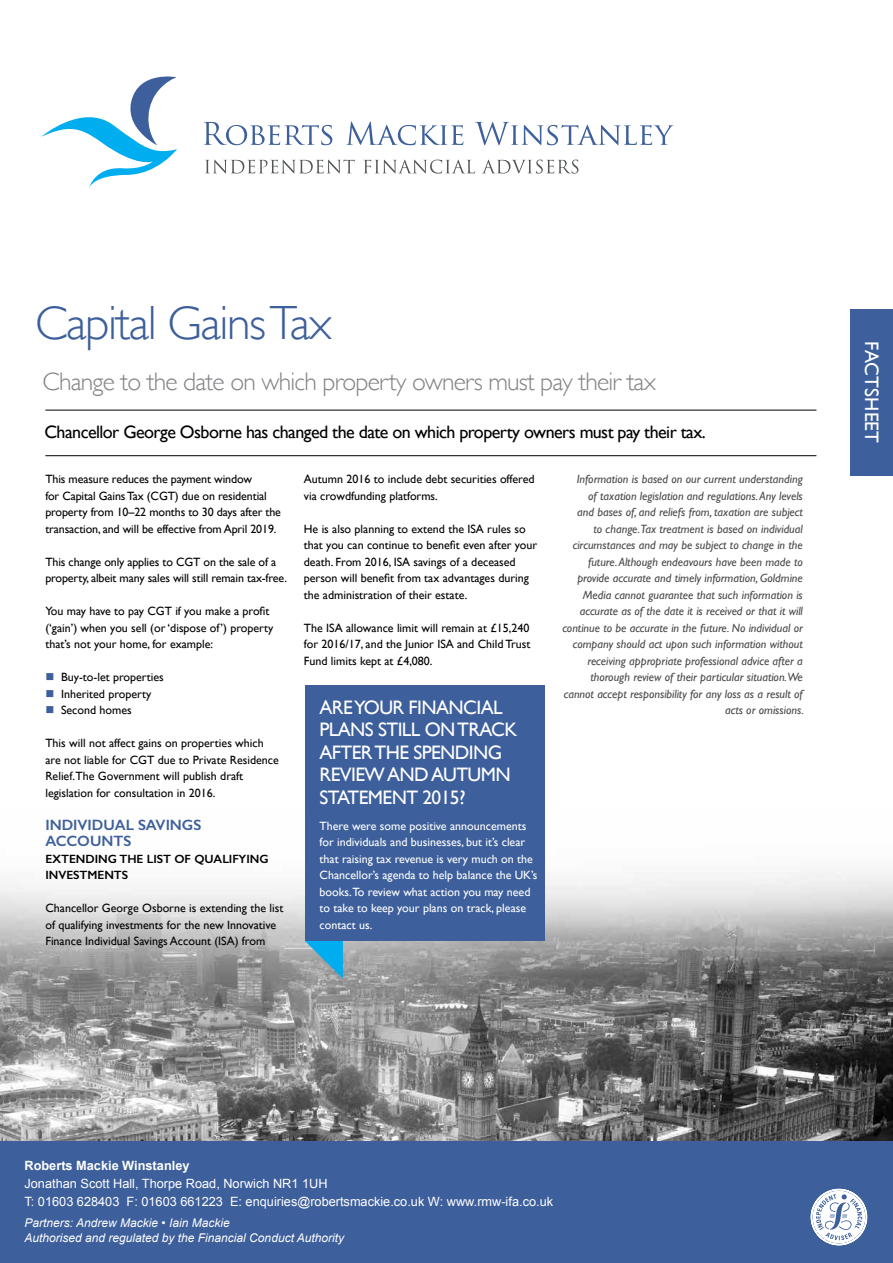
<style>
.page{position:relative;width:893px;height:1263px;background:#fff}
.page>*{position:absolute;margin:0;border:0;box-sizing:border-box;transform-origin:0 0}
.t1{font:300 48px "Gill Sans";letter-spacing:-.03em;color:#3d5f9b}
.t2{font:300 25.5px "Gill Sans";letter-spacing:-.03em;color:#808285}
.t3{font:19.5px/22.5px "Gill Sans";letter-spacing:-.03em;color:#fff}
.t4{font:19.5px "Gill Sans";letter-spacing:.01em;color:#fff}
.t5{font:18px "Gill Sans";letter-spacing:-.03em;color:#000}
.t6{font:600 15px/16.5px "Gill Sans";color:#3d5f9b}
.t7{font:12.75px/18px "Arial";color:#fff}
.t8{font:700 12.75px "Arial";color:#fff}
.t9{font:12px/16.5px "Gill Sans";color:#000}
.t10{font:italic 12px/16.5px "Gill Sans";color:#4a4a4d;text-align:right}
.t11{font:12px/16.5px "Gill Sans";color:#fff}
.t12{font:italic 12px/15px "Arial";color:#fff}
.t13{font:600 12px/16.5px "Gill Sans";color:#000}
.s1{color:#3d5f9b}
</style>
<div class="page">
<img style="left:0;top:811px;width:893px;height:330px">
<hr style="left:45px;top:455px;width:771px;height:1px;background:#000">
<hr style="left:45px;top:410px;width:771px;height:1px;background:#000">
<svg style="left:305px;top:941px;width:38px;height:37px"></svg>
<div style="left:305px;top:685px;width:239px;height:256px;background:#3d5f9b"></div>
<div style="left:0;top:1141px;width:893px;height:122px;background:#3d5f9b"></div>
<div style="left:850px;top:309px;width:43px;height:166px;background:#3d5f9b"></div>
<svg style="left:810px;top:1188px;width:58px;height:58px"></svg>
<svg style="left:41px;top:76px;width:136px;height:112px"></svg>
<svg style="left:204px;top:122px;width:128px;height:23px"></svg>
<svg style="left:346px;top:121px;width:117px;height:24px"></svg>
<svg style="left:475px;top:122px;width:198px;height:23px"></svg>
<svg style="left:205px;top:160px;width:150px;height:13px"></svg>
<svg style="left:364px;top:160px;width:111px;height:14px"></svg>
<svg style="left:482px;top:160px;width:96px;height:14px"></svg>
<h1 class="t1" style="left:35px;top:296px;width:298px">Capital Gains Tax</h1>
<h2 class="t2" style="left:43px;top:367px;width:615px">Change to the date on which property owners must pay their tax</h2>
<h3 class="t5" style="left:44px;top:421px;width:663px">Chancellor George Osborne has changed the date on which property owners must pay their tax.</h3>
<p class="t9" style="left:45px;top:471px;width:237px">This measure reduces the payment window<br>for Capital Gains Tax (CGT) due on residential property from 10–22 months to 30 days after the transaction, and will be effective from April 2019.</p>
<p class="t9" style="left:45px;top:553px;width:243px">This change only applies to CGT on the sale of a property, albeit many sales will still remain tax-free.</p>
<p class="t9" style="left:45px;top:603px;width:230px">You may have to pay CGT if you make a profit (‘gain’) when you sell (or ‘dispose of’) property that’s not your home, for example:</p>
<p class="t9" style="left:45px;top:669px;width:120px"><span class="s1">■</span> Buy-to-let properties</p>
<p class="t9" style="left:45px;top:685px;width:108px"><span class="s1">■</span> Inherited property</p>
<p class="t9" style="left:45px;top:702px;width:88px"><span class="s1">■</span> Second homes</p>
<p class="t9" style="left:45px;top:735px;width:235px">This will not affect gains on properties which are not liable for CGT due to Private Residence Relief.The Government will publish draft legislation for consultation in 2016.</p>
<p class="t6" style="left:45px;top:816px;width:158px">INDIVIDUAL SAVINGS<br>ACCOUNTS</p>
<p class="t13" style="left:45px;top:850px;width:225px">EXTENDING THE LIST OF QUALIFYING<br>INVESTMENTS</p>
<p class="t9" style="left:45px;top:900px;width:239px">Chancellor George Osborne is extending the list of qualifying investments for the new Innovative<br>Finance Individual Savings Account (ISA) from</p>
<p class="t9" style="left:304px;top:471px;width:232px">Autumn 2016 to include debt securities offered via crowdfunding platforms.</p>
<p class="t9" style="left:304px;top:520px;width:235px">He is also planning to extend the ISA rules so that you can continue to benefit even after your death. From 2016, ISA savings of a deceased person will benefit from tax advantages during the administration of their estate.</p>
<p class="t9" style="left:304px;top:619px;width:228px;text-align:justify">The ISA allowance limit will remain at £15,240 for 2016/17, and the Junior ISA and Child Trust Fund limits kept at £4,080.</p>
<p class="t10" style="left:562px;top:471px;width:242px">Information is based on our current understanding<br>of taxation legislation and regulations. Any levels<br>and bases of, and reliefs from, taxation are subject<br>to change.Tax treatment is based on individual circumstances and may be subject to change in the future. Although endeavours have been made to provide accurate and timely information, Goldmine Media cannot guarantee that such information is accurate as of the date it is received or that it will continue to be accurate in the future. No individual or company should act upon such information without receiving appropriate professional advice after a thorough review of their particular situation.We cannot accept responsibility for any loss as a result of</p>
<h3 class="t3" style="left:320px;top:696px;width:185px">ARE YOUR FINANCIAL</h3>
<p class="t10" style="left:725px;top:702px;width:80px">acts or omissions.</p>
<h3 class="t3" style="left:320px;top:718px;width:199px">PLANS STILL ON TRACK<br>AFTER THE SPENDING<br>REVIEW AND AUTUMN<br>STATEMENT 2015?</h3>
<p class="t11" style="left:320px;top:817px;width:219px">There were some positive announcements for individuals and businesses, but it’s clear that raising tax revenue is very much on the Chancellor’s agenda to help balance the UK’s books.To review what action you may need to take to keep your plans on track, please contact us.</p>
<h3 class="t4" style="left:883px;top:341px;width:104px;rotate:90deg">FACTSHEET</h3>
<p class="t8" style="left:25px;top:1158px;width:166px">Roberts Mackie Winstanley</p>
<p class="t7" style="left:25px;top:1175px;width:530px">Jonathan Scott Hall, Thorpe Road, Norwich NR1 1UH<br>T: 01603 628403 F: 01603 661223 E: enquiries@robertsmackie.co.uk W: www.rmw-ifa.co.uk</p>
<p class="t12" style="left:25px;top:1216px;width:321px">Partners: Andrew Mackie • Iain Mackie<br>Authorised and regulated by the Financial Conduct Authority</p>
</div>
